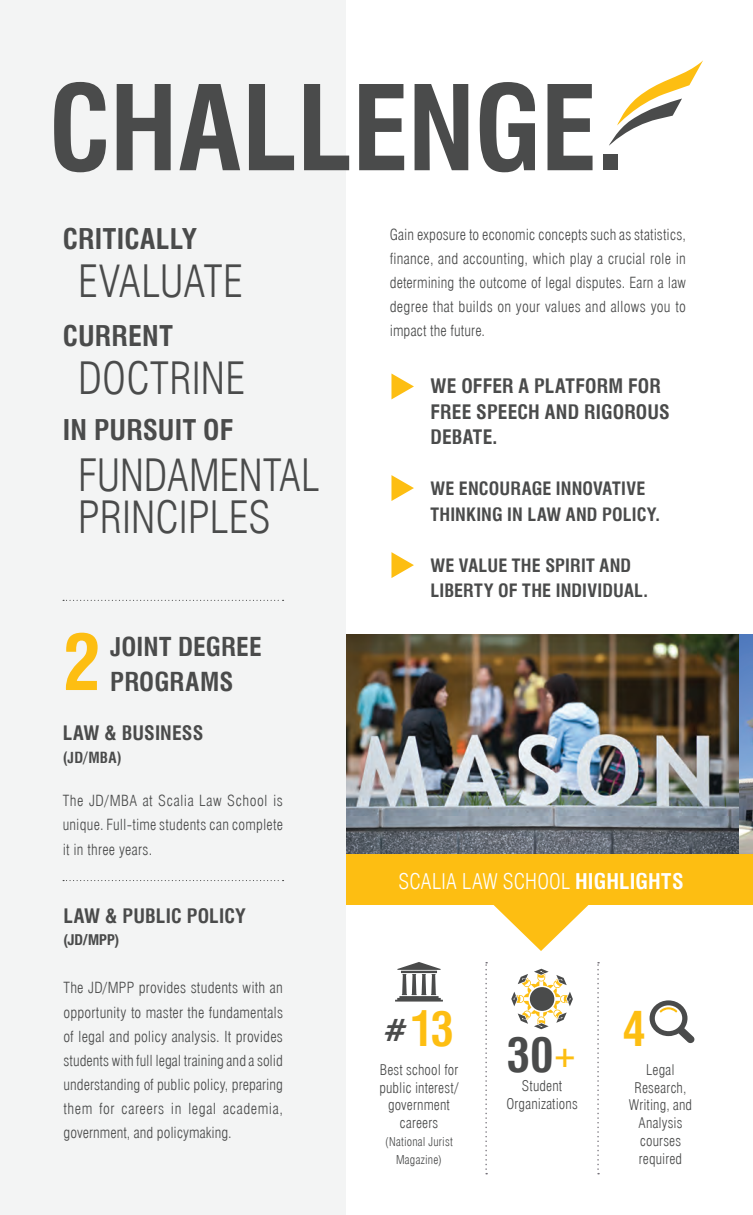
<style>
.page{position:relative;width:753px;height:1215px;background:#fff}
.page>*{position:absolute;margin:0;border:0;box-sizing:border-box;transform-origin:0 0}
.t1{font:700 condensed 114.75px "Swiss 721 BT";letter-spacing:-.01em;color:#4a4b4b}
.t2{font:700 condensed 75.75px "Swiss 721 BT";color:#fdbe12}
.t3{font:700 condensed 46.95px "Swiss 721 BT";color:#fdbe12}
.t4{font:700 condensed 46.95px "Swiss 721 BT";color:#4a4b4b}
.t5{font:300 condensed 43.5px/42.6px "Swiss 721 BT";letter-spacing:.005em;color:#4a4b4b}
.t6{font:700 condensed 27.9px "Swiss 721 BT";letter-spacing:.01em;color:#4a4b4b}
.t7{font:700 condensed 25.5px "Swiss 721 BT";letter-spacing:.005em;color:#4a4b4b}
.t8{font:300 condensed 21.15px "Swiss 721 BT";letter-spacing:.01em;color:#fff}
.t9{font:700 condensed 19.5px/25.5px "Swiss 721 BT";letter-spacing:.005em;color:#4a4b4b}
.t10{font:700 condensed 18px/25.5px "Swiss 721 BT";letter-spacing:.005em;color:#4a4b4b}
.t11{font:300 condensed 15px/24.2px "Swiss 721 BT";letter-spacing:.015em;color:#4a4b4b;text-align:justify}
.t12{font:700 condensed 15px "Swiss 721 BT";color:#4a4b4b}
.t13{font:700 condensed 15px "Helvetica Neue";color:#4a4b4b}
.t14{font:300 condensed 14.4px/17.7px "Swiss 721 BT";letter-spacing:.01em;color:#4a4b4b;text-align:center}
.t15{font:300 condensed 12px/17.7px "Swiss 721 BT";letter-spacing:.02em;color:#4a4b4b;text-align:center}
.s1{font-weight:700}
.s2{font-size:30.75px;color:#4a4b4b}
.s3{font-size:30.75px;color:#fdbe12}
</style>
<div class="page">
<img style="left:345px;top:634px;width:394px;height:220px">
<img style="left:739px;top:634px;width:13px;height:220px">
<div style="left:294px;top:854px;width:458px;height:50px;background:#fdbe12"></div>
<svg style="left:609px;top:61px;width:93px;height:85px"></svg>
<svg style="left:465px;top:904px;width:150px;height:47px"></svg>
<svg style="left:511px;top:969px;width:61px;height:60px"></svg>
<div style="left:528px;top:986px;width:26px;height:26px;background:#4a4b4b;border-radius:50%"></div>
<div style="left:528px;top:986px;width:27px;height:26px;border:2px solid #fff;border-radius:50%"></div>
<svg style="left:395px;top:962px;width:47px;height:40px"></svg>
<svg style="left:485px;top:962px;width:2px;height:212px"></svg>
<svg style="left:597px;top:962px;width:1px;height:212px"></svg>
<svg style="left:649px;top:1000px;width:45px;height:43px"></svg>
<svg style="left:391px;top:374px;width:22px;height:25px"></svg>
<svg style="left:391px;top:475px;width:22px;height:26px"></svg>
<svg style="left:391px;top:552px;width:22px;height:26px"></svg>
<div style="left:0;top:0;width:345px;height:1215px;background:#f3f4f4"></div>
<svg style="left:63px;top:880px;width:220px;height:1px"></svg>
<svg style="left:63px;top:600px;width:220px;height:1px"></svg>
<h1 class="t1" style="left:48px;top:60px;width:577px">CHALLENGE.</h1>
<h3 class="t6" style="left:63px;top:222px;width:135px">CRITICALLY</h3>
<h3 class="t5" style="left:78px;top:260px;width:166px">EVALUATE</h3>
<h3 class="t6" style="left:63px;top:319px;width:111px">CURRENT</h3>
<h3 class="t5" style="left:78px;top:357px;width:168px">DOCTRINE</h3>
<h3 class="t6" style="left:63px;top:413px;width:172px">IN PURSUIT OF</h3>
<h3 class="t5" style="left:78px;top:454px;width:243px">FUNDAMENTAL<br>PRINCIPLES</h3>
<h2 class="t2" style="left:63px;top:617px;width:39px">2</h2>
<h3 class="t7" style="left:110px;top:632px;width:153px">JOINT DEGREE</h3>
<h3 class="t7" style="left:110px;top:666px;width:125px">PROGRAMS</h3>
<h3 class="t9" style="left:63px;top:720px;width:142px">LAW &amp; BUSINESS</h3>
<p class="t12" style="left:63px;top:748px;width:60px">(JD/MBA)</p>
<p class="t11" style="left:63px;top:789px;width:221px">The JD/MBA at Scalia Law School is unique. Full-time students can complete it in three years.</p>
<h3 class="t9" style="left:64px;top:903px;width:184px">LAW &amp; PUBLIC POLICY</h3>
<p class="t13" style="left:63px;top:927px;width:57px">(JD/MPP)</p>
<p class="t11" style="left:63px;top:976px;width:221px">The JD/MPP provides students with an opportunity to master the fundamentals of legal and policy analysis. It provides students with full legal training and a solid understanding of public policy, preparing them for careers in legal academia, government, and policymaking.</p>
<p class="t11" style="left:389px;top:222px;width:297px">Gain exposure to economic concepts such as statistics, finance, and accounting, which play a crucial role in determining the outcome of legal disputes. Earn a law degree that builds on your values and allows you to impact the future.</p>
<h3 class="t9" style="left:430px;top:374px;width:241px">WE OFFER A PLATFORM FOR<br>FREE SPEECH AND RIGOROUS<br>DEBATE.</h3>
<p class="t10" style="left:430px;top:476px;width:231px">WE ENCOURAGE INNOVATIVE<br>THINKING IN LAW AND POLICY.</p>
<p class="t10" style="left:430px;top:553px;width:219px">WE VALUE THE SPIRIT AND<br>LIBERTY OF THE INDIVIDUAL.</p>
<h3 class="t8" style="left:398px;top:868px;width:286px">SCALIA LAW SCHOOL <span class="s1">HIGHLIGHTS</span></h3>
<h3 class="t3" style="left:384px;top:1001px;width:71px"><span class="s2">#</span>13</h3>
<p class="t14" style="left:379px;top:1061px;width:81px">Best school for public interest/ government careers</p>
<p class="t15" style="left:385px;top:1133px;width:69px">(National Jurist<br>Magazine)</p>
<h3 class="t4" style="left:506px;top:1027px;width:73px">30<span class="s3">+</span></h3>
<p class="t14" style="left:506px;top:1077px;width:73px">Student<br>Organizations</p>
<h3 class="t3" style="left:622px;top:1001px;width:25px">4</h3>
<p class="t14" style="left:628px;top:1061px;width:65px">Legal<br>Research,<br>Writing, and<br>Analysis courses required</p>
</div>
